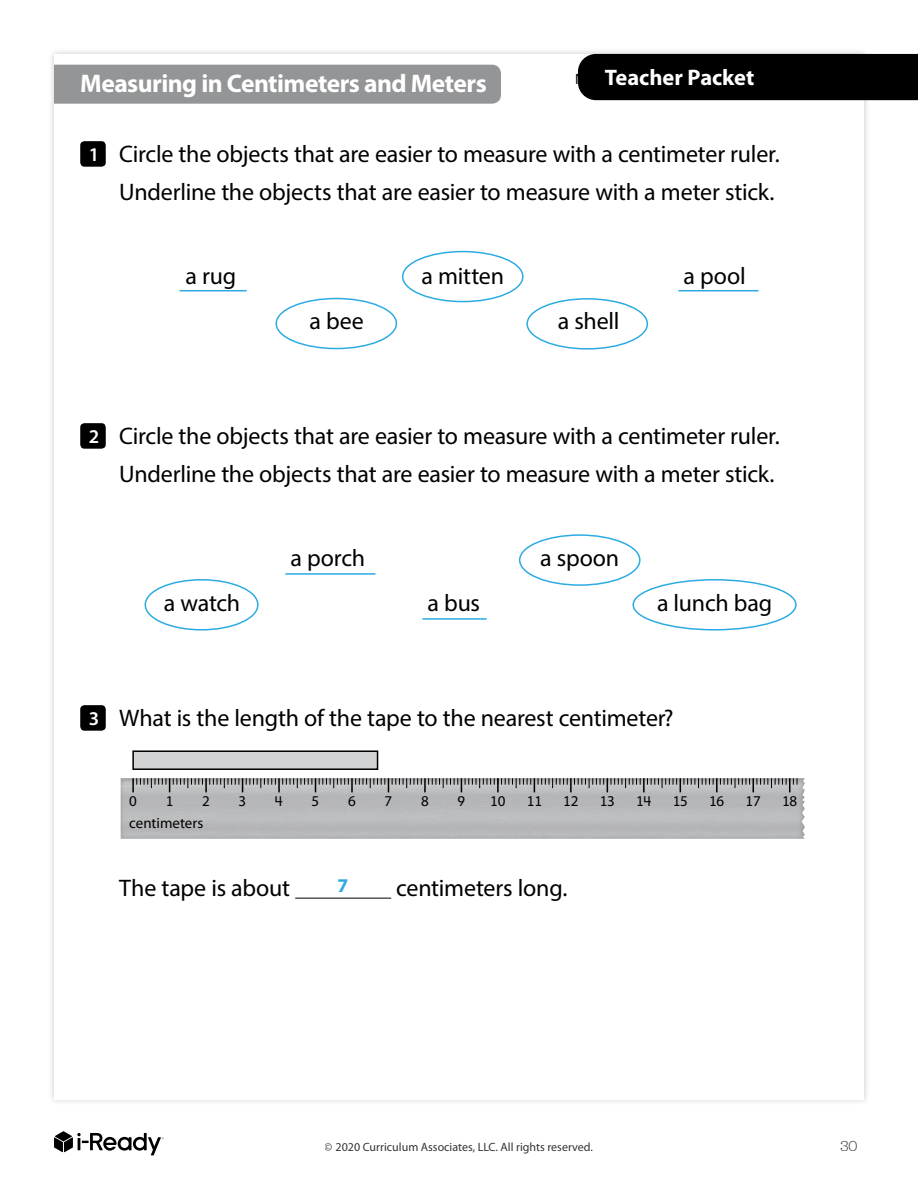
<style>
.page{position:relative;width:918px;height:1188px;background:#fff}
.page>*{position:absolute;margin:0;border:0;box-sizing:border-box;transform-origin:0 0}
.t1{font:700 25.5px "Myriad Pro";letter-spacing:-.02em;color:#fff}
.t2{font:24px/37.5px "Myriad Pro";letter-spacing:-.01em;color:#000;text-align:right}
.t3{font:700 22.5px "Myriad Pro";letter-spacing:-.005em;color:#fff}
.t4{font:700 19.5px "Myriad Pro";color:#2babe2}
.t5{font:15px "CA Myriad Pro";color:#000}
.t6{font:300 15px "Jubilat";color:#000}
.t7{font:12px "Myriad Pro";color:#000}
.s1{font-weight:600;font-size:19.5px;color:#fff}
</style>
<div class="page">
<svg style="left:54px;top:1131px;width:110px;height:24px"></svg>
<div style="left:48px;top:48px;width:823px;height:1058px;background:#000;opacity:.2"></div>
<div style="left:54px;top:54px;width:810px;height:1046px;background:#fff"></div>
<hr style="left:295px;top:898px;width:96px;height:1px;background:#000">
<div style="left:80px;top:141px;width:26px;height:26px;background:#000;border-radius:4px"></div>
<div style="left:80px;top:423px;width:26px;height:26px;background:#000;border-radius:4px"></div>
<div style="left:80px;top:705px;width:26px;height:26px;background:#000;border-radius:4px"></div>
<div style="left:133px;top:751px;width:245px;height:18px;background:#d2d3d4"></div>
<div style="left:132px;top:750px;width:246px;height:20px;border:2px solid #000"></div>
<svg style="left:121px;top:778px;width:684px;height:61px;background:#b1b2b4"></svg>
<div style="left:54px;top:65px;width:447px;height:39px;background:#939597"></div>
<div style="left:275px;top:298px;width:122px;height:51px;border:2px solid #2babe2;border-radius:50%"></div>
<div style="left:632px;top:579px;width:165px;height:52px;border:2px solid #2babe2;border-radius:50%"></div>
<div style="left:145px;top:579px;width:114px;height:52px;border:2px solid #2babe2;border-radius:50%"></div>
<div style="left:526px;top:298px;width:122px;height:52px;border:2px solid #2babe2;border-radius:50%"></div>
<div style="left:402px;top:251px;width:122px;height:51px;border:2px solid #2babe2;border-radius:50%"></div>
<div style="left:519px;top:534px;width:122px;height:52px;border:2px solid #2babe2;border-radius:50%"></div>
<hr style="left:180px;top:290px;width:67px;height:1px;background:#2babe2">
<hr style="left:678px;top:290px;width:81px;height:1px;background:#2babe2">
<hr style="left:285px;top:573px;width:90px;height:2px;background:#2babe2">
<hr style="left:422px;top:618px;width:65px;height:2px;background:#2babe2">
<div style="left:578px;top:54px;width:340px;height:46px;background:#000"></div>
<p class="t1" style="left:80px;top:66px;width:408px">Measuring in Centimeters and Meters</p>
<p class="t3" style="left:605px;top:65px;width:151px">Teacher Packet</p>
<p class="t2" style="left:89px;top:135px;width:692px"><span class="s1">1</span> Circle the objects that are easier to measure with a centimeter ruler.<br>Underline the objects that are easier to measure with a meter stick.</p>
<p class="t2" style="left:185px;top:256px;width:52px">a rug</p>
<p class="t2" style="left:421px;top:256px;width:84px">a mitten</p>
<p class="t2" style="left:684px;top:256px;width:64px">a pool</p>
<p class="t2" style="left:310px;top:301px;width:56px">a bee</p>
<p class="t2" style="left:558px;top:301px;width:63px">a shell</p>
<p class="t2" style="left:89px;top:417px;width:692px"><span class="s1">2</span> Circle the objects that are easier to measure with a centimeter ruler.<br>Underline the objects that are easier to measure with a meter stick.</p>
<p class="t2" style="left:291px;top:538px;width:76px">a porch</p>
<p class="t2" style="left:540px;top:538px;width:80px">a spoon</p>
<p class="t2" style="left:164px;top:583px;width:78px">a watch</p>
<p class="t2" style="left:428px;top:583px;width:54px">a bus</p>
<p class="t2" style="left:657px;top:583px;width:117px">a lunch bag</p>
<p class="t2" style="left:89px;top:699px;width:586px"><span class="s1">3</span> What is the length of the tape to the nearest centimeter?</p>
<p class="t5" style="left:129px;top:793px;width:9px">0</p>
<p class="t5" style="left:166px;top:793px;width:9px">1</p>
<p class="t5" style="left:202px;top:793px;width:9px">2</p>
<p class="t5" style="left:239px;top:793px;width:9px">3</p>
<p class="t5" style="left:275px;top:793px;width:9px">4</p>
<p class="t5" style="left:312px;top:793px;width:9px">5</p>
<p class="t5" style="left:348px;top:793px;width:9px">6</p>
<p class="t5" style="left:385px;top:793px;width:9px">7</p>
<p class="t5" style="left:421px;top:793px;width:9px">8</p>
<p class="t5" style="left:458px;top:793px;width:9px">9</p>
<p class="t5" style="left:490px;top:793px;width:17px">10</p>
<p class="t5" style="left:527px;top:793px;width:16px">11</p>
<p class="t5" style="left:563px;top:793px;width:17px">12</p>
<p class="t5" style="left:600px;top:793px;width:17px">13</p>
<p class="t5" style="left:636px;top:793px;width:17px">14</p>
<p class="t5" style="left:673px;top:793px;width:17px">15</p>
<p class="t5" style="left:709px;top:793px;width:17px">16</p>
<p class="t5" style="left:746px;top:793px;width:17px">17</p>
<p class="t5" style="left:782px;top:793px;width:17px">18</p>
<p class="t5" style="left:129px;top:814px;width:76px">centimeters</p>
<p class="t2" style="left:119px;top:869px;width:172px">The tape is about</p>
<p class="t2" style="left:396px;top:869px;width:173px">centimeters long.</p>
<p class="t4" style="left:337px;top:872px;width:12px">7</p>
<p class="t7" style="left:325px;top:1140px;width:270px">© 2020 Curriculum Associates, LLC. All rights reserved.</p>
<p class="t6" style="left:841px;top:1136px;width:18px">30</p>
</div>
